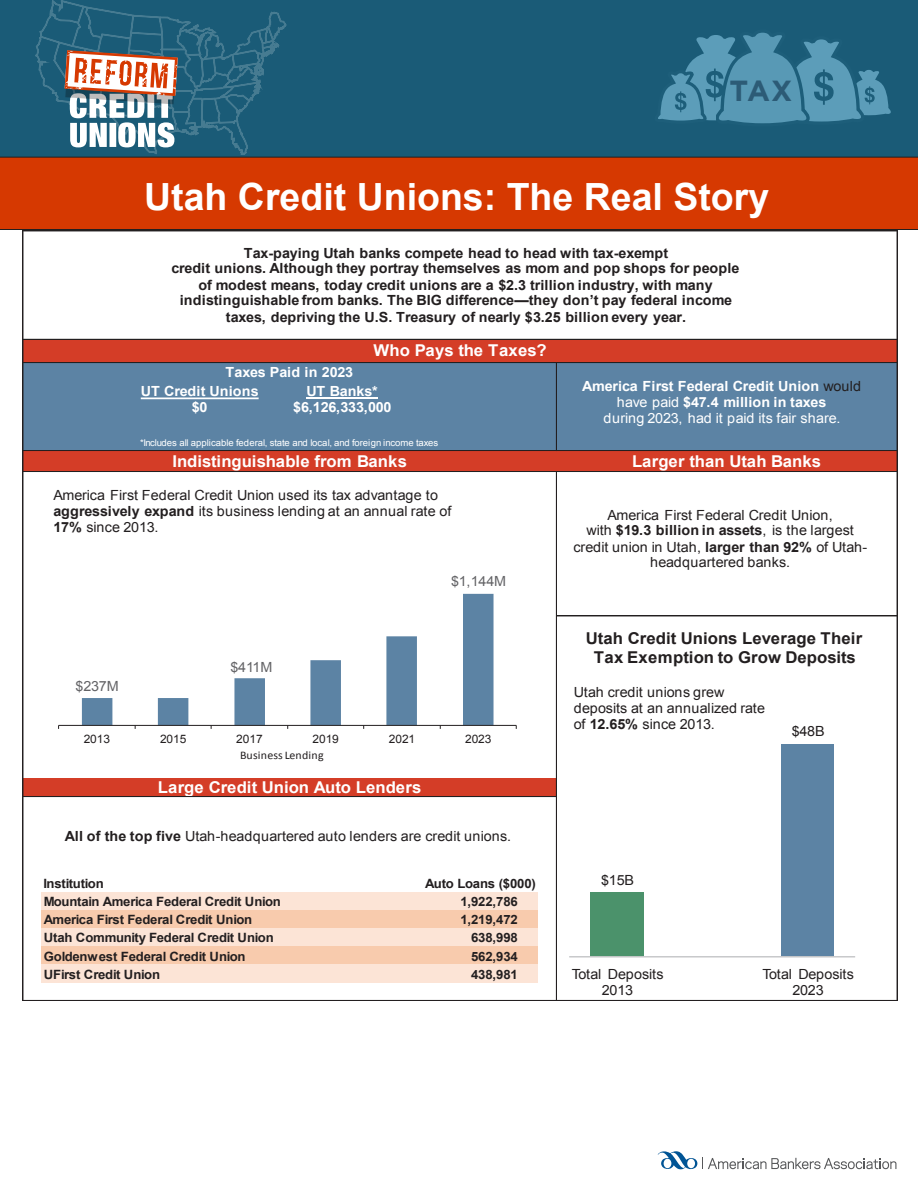
<style>
.page{position:relative;width:918px;height:1188px;background:#fff}
.page>*{position:absolute;margin:0;border:0;box-sizing:border-box;transform-origin:0 0}
.t1{font:700 37.5px "Arial";color:#fff}
.t2{font:700 29.1px "Gotham";color:#2c5b76}
.t3{font:700 25.65px "Arial";color:#fff}
.t4{font:700 16.35px "Arial";letter-spacing:-.005em;color:#fff}
.t5{font:700 16.35px/18.6px "Arial";color:#231f20;text-align:center}
.t6{font:700 16.35px "Arial";letter-spacing:.015em;color:#fff}
.t7{font:13.95px/16px "Arial";letter-spacing:-.01em;color:#231f20;text-align:center}
.t8{font:700 13.95px/16px "Arial";color:#231f20;text-align:center}
.t9{font:700 13.95px/16px "Arial";letter-spacing:-.015em;color:#fff;text-align:center}
.t10{font:13.95px "Arial";letter-spacing:-.015em;color:#636366}
.t11{font:700 13.95px/15.8px "Arial";letter-spacing:.015em;color:#fff;text-align:center}
.t12{font:700 12.75px "Arial";letter-spacing:-.02em;color:#231f20}
.t13{font:11.7px "Arial";letter-spacing:-.005em;color:#231f20}
.t14{font:11.7px "Calibri";letter-spacing:.02em;color:#231f20}
.t15{font:9.3px "Arial";letter-spacing:.005em;color:#fff}
.s1{font-weight:700}
.s2{font-weight:400;color:#231f20}
.s3{font-weight:400}
</style>
<div class="page">
<div style="left:23px;top:195px;width:874px;height:36px;background:#231f20"></div>
<div style="left:23px;top:339px;width:874px;height:24px;background:#d43d27"></div>
<div style="left:23px;top:362px;width:874px;height:89px;background:#5c83a4"></div>
<div style="left:23px;top:450px;width:874px;height:22px;background:#d43d27"></div>
<div style="left:23px;top:778px;width:534px;height:19px;background:#d43d27"></div>
<div style="left:41px;top:892px;width:497px;height:18px;background:#fce4d6"></div>
<div style="left:41px;top:910px;width:497px;height:18px;background:#f8cbad"></div>
<div style="left:41px;top:928px;width:497px;height:19px;background:#fce4d6"></div>
<div style="left:41px;top:946px;width:497px;height:19px;background:#f8cbad"></div>
<div style="left:41px;top:964px;width:497px;height:19px;background:#fce4d6"></div>
<hr style="left:556px;top:363px;width:1px;height:88px;background:#231f20">
<hr style="left:23px;top:195px;width:1px;height:806px;background:#231f20">
<hr style="left:897px;top:195px;width:1px;height:806px;background:#231f20">
<hr style="left:556px;top:472px;width:1px;height:529px;background:#231f20">
<hr style="left:23px;top:231px;width:874px;height:1px;background:#231f20">
<hr style="left:23px;top:339px;width:874px;height:1px;background:#231f20">
<hr style="left:23px;top:362px;width:874px;height:1px;background:#231f20">
<hr style="left:23px;top:450px;width:874px;height:1px;background:#231f20">
<hr style="left:23px;top:471px;width:874px;height:1px;background:#231f20">
<hr style="left:557px;top:616px;width:340px;height:1px;background:#231f20">
<hr style="left:23px;top:796px;width:534px;height:1px;background:#231f20">
<hr style="left:23px;top:1000px;width:874px;height:1px;background:#231f20">
<hr style="left:306px;top:397px;width:71px;height:2px;background:#fff">
<svg style="left:141px;top:398px;width:118px;height:1px"></svg>
<svg style="left:82px;top:594px;width:412px;height:131px"></svg>
<hr style="left:59px;top:725px;width:457px;height:1px;background:#231f20">
<div style="left:590px;top:892px;width:54px;height:64px;background:#4b926b"></div>
<div style="left:781px;top:744px;width:53px;height:212px;background:#5c83a4"></div>
<hr style="left:569px;top:956px;width:286px;height:2px;background:#c7c8ca">
<div style="left:0;top:0;width:918px;height:230px;background:#1a5b77"></div>
<svg style="left:34px;top:0;width:254px;height:157px"></svg>
<div style="left:0;top:157px;width:918px;height:73px;background:#d63901"></div>
<svg style="left:658px;top:32px;width:233px;height:92px"></svg>
<svg style="left:658px;top:1151px;width:238px;height:18px"></svg>
<h2 class="t2" style="left:730px;top:72px;width:64px">TAX</h2>
<p class="t1" style="left:144px;top:172px;width:627px">Utah Credit Unions: The Real Story</p>
<p class="t3" style="left:242px;top:196px;width:438px">Utah Credit Unions: The Real Story</p>
<p class="t8" style="left:171px;top:245px;width:570px">Tax-paying Utah banks compete head to head with tax-exempt<br>credit unions. Although they portray themselves as mom and pop shops for people of modest means, today credit unions are a $2.3 trillion industry, with many indistinguishable from banks. The BIG difference—they don’t pay federal income taxes, depriving the U.S. Treasury of nearly $3.25 billion every year.</p>
<p class="t9" style="left:226px;top:364px;width:129px">Taxes Paid in 2023</p>
<p class="t6" style="left:374px;top:340px;width:175px">Who Pays the Taxes?</p>
<p class="t11" style="left:141px;top:384px;width:120px">UT Credit Unions $0</p>
<p class="t9" style="left:293px;top:384px;width:100px">UT Banks* $6,126,333,000</p>
<p class="t15" style="left:140px;top:436px;width:300px">*Includes all applicable federal, state and local, and foreign income taxes</p>
<p class="t4" style="left:172px;top:451px;width:236px">Indistinguishable from Banks</p>
<p class="t7" style="left:53px;top:488px;width:399px;text-align:left">America First Federal Credit Union used its tax advantage to <span class="s1">aggressively expand</span> its business lending at an annual rate of<br><span class="s1">17%</span> since 2013.</p>
<p class="t10" style="left:76px;top:677px;width:45px">$237M</p>
<p class="t10" style="left:230px;top:658px;width:43px">$411M</p>
<p class="t10" style="left:451px;top:572px;width:57px">$1,144M</p>
<p class="t13" style="left:84px;top:732px;width:28px">2013</p>
<p class="t13" style="left:160px;top:732px;width:28px">2015</p>
<p class="t13" style="left:236px;top:732px;width:28px">2017</p>
<p class="t13" style="left:313px;top:732px;width:28px">2019</p>
<p class="t13" style="left:389px;top:732px;width:28px">2021</p>
<p class="t13" style="left:465px;top:732px;width:28px">2023</p>
<p class="t14" style="left:240px;top:747px;width:85px">Business Lending</p>
<p class="t4" style="left:158px;top:777px;width:265px">Large Credit Union Auto Lenders</p>
<p class="t7" style="left:65px;top:829px;width:448px"><span class="s1">All of the top five</span> Utah-headquartered auto lenders are credit unions.</p>
<p class="t12" style="left:44px;top:875px;width:62px">Institution</p>
<p class="t12" style="left:425px;top:875px;width:112px">Auto Loans ($000)</p>
<p class="t12" style="left:44px;top:893px;width:239px">Mountain America Federal Credit Union</p>
<p class="t12" style="left:460px;top:893px;width:59px">1,922,786</p>
<p class="t12" style="left:44px;top:912px;width:210px">America First Federal Credit Union</p>
<p class="t12" style="left:460px;top:912px;width:59px">1,219,472</p>
<p class="t12" style="left:44px;top:930px;width:232px">Utah Community Federal Credit Union</p>
<p class="t12" style="left:471px;top:930px;width:48px">638,998</p>
<p class="t12" style="left:44px;top:948px;width:203px">Goldenwest Federal Credit Union</p>
<p class="t12" style="left:471px;top:948px;width:48px">562,934</p>
<p class="t12" style="left:44px;top:966px;width:118px">UFirst Credit Union</p>
<p class="t12" style="left:471px;top:966px;width:48px">438,981</p>
<p class="t9" style="left:582px;top:379px;width:281px">America First Federal Credit Union <span class="s2">would </span><span class="s3">have paid</span> $47.4 million in taxes<br><span class="s3">during 2023, had it paid its fair share.</span></p>
<p class="t4" style="left:632px;top:451px;width:191px">Larger than Utah Banks</p>
<p class="t7" style="left:573px;top:507px;width:295px">America First Federal Credit Union,<br>with <span class="s1">$19.3 billion in assets</span>, is the largest credit union in Utah, <span class="s1">larger than 92%</span> of Utah&shy;headquartered banks.</p>
<p class="t5" style="left:586px;top:629px;width:278px">Utah Credit Unions Leverage Their<br>Tax Exemption to Grow Deposits</p>
<p class="t7" style="left:574px;top:684px;width:193px;text-align:left">Utah credit unions grew deposits at an annualized rate of <span class="s1">12.65%</span> since 2013.</p>
<p class="t7" style="left:792px;top:724px;width:34px">$48B</p>
<p class="t7" style="left:601px;top:872px;width:34px">$15B</p>
<p class="t7" style="left:572px;top:966px;width:93px">Total Deposits<br>2013</p>
<p class="t7" style="left:763px;top:966px;width:93px">Total Deposits<br>2023</p>
</div>
